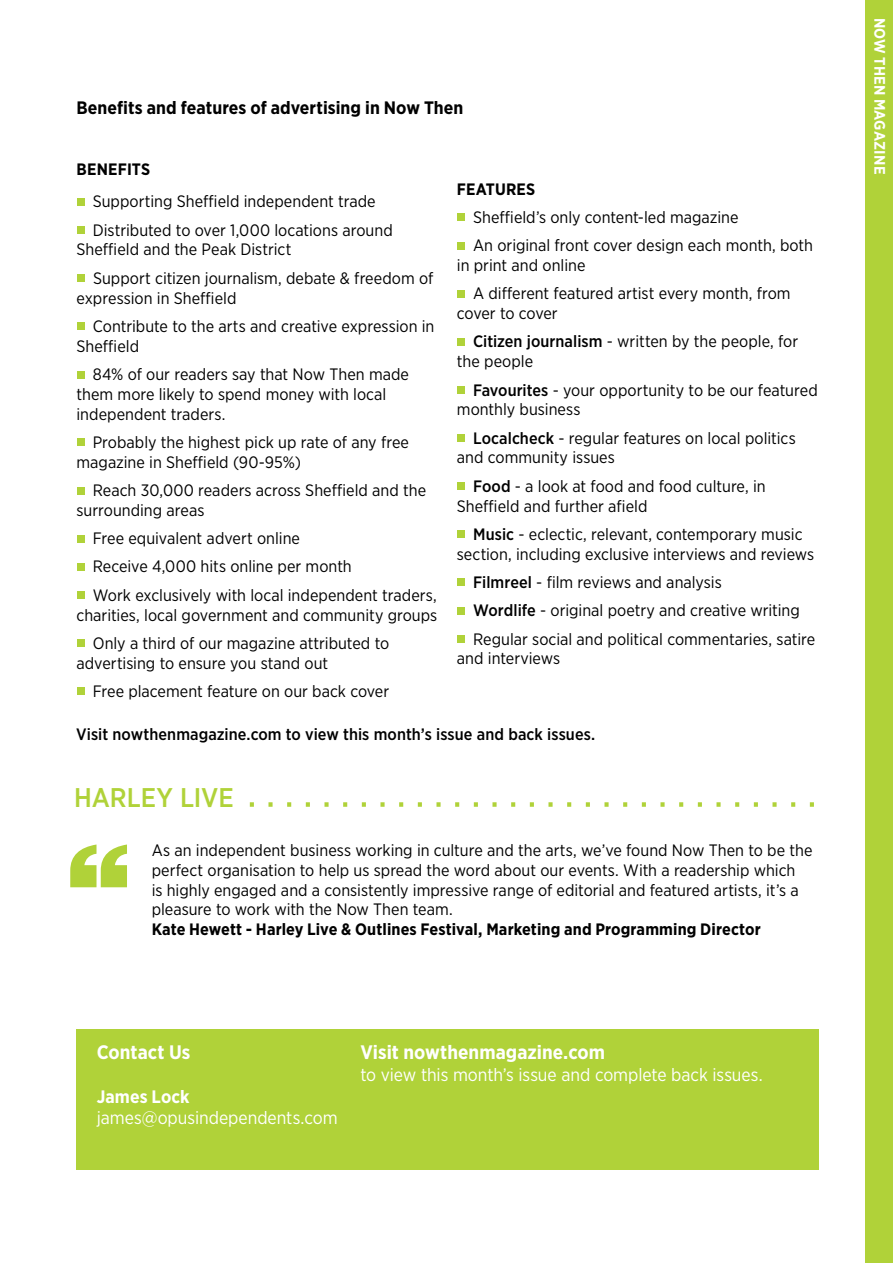
<style>
.page{position:relative;width:893px;height:1263px;background:#fff}
.page>*{position:absolute;margin:0;border:0;box-sizing:border-box;transform-origin:0 0}
.t1{font:500 27px "Gotham Narrow";color:#b0d239}
.t2{font:700 19.5px "Gotham Narrow";letter-spacing:.005em;color:#fff}
.t3{font:18px "Gotham Narrow";letter-spacing:-.005em;color:#fff}
.t4{font:700 18px "Gotham Narrow";letter-spacing:.005em;color:#000}
.t5{font:700 18px "Gotham Narrow";color:#fff}
.t6{font:16.5px/28.3px "Gotham Narrow";color:#000}
.t7{font:700 16.5px "Gotham Narrow";letter-spacing:.005em;color:#000}
.t8{font:500 16.5px "Gotham Narrow";letter-spacing:.005em;color:#000}
.t9{font:700 15.15px "Gotham Narrow";letter-spacing:.01em;color:#fff}
.s1{font-weight:500}
</style>
<div class="page">
<div style="left:77px;top:1029px;width:742px;height:140px;background:#b0d239"></div>
<div style="left:865px;top:0;width:28px;height:1263px;background:#b0d239"></div>
<div style="left:77px;top:198px;width:8px;height:8px;background:#b0d239"></div>
<div style="left:77px;top:226px;width:8px;height:8px;background:#b0d239"></div>
<div style="left:77px;top:274px;width:8px;height:8px;background:#b0d239"></div>
<div style="left:77px;top:322px;width:8px;height:8px;background:#b0d239"></div>
<div style="left:77px;top:370px;width:8px;height:8px;background:#b0d239"></div>
<div style="left:77px;top:438px;width:8px;height:8px;background:#b0d239"></div>
<div style="left:77px;top:486px;width:8px;height:8px;background:#b0d239"></div>
<div style="left:77px;top:535px;width:8px;height:8px;background:#b0d239"></div>
<div style="left:77px;top:563px;width:8px;height:8px;background:#b0d239"></div>
<div style="left:77px;top:591px;width:8px;height:8px;background:#b0d239"></div>
<div style="left:77px;top:639px;width:8px;height:8px;background:#b0d239"></div>
<div style="left:77px;top:687px;width:8px;height:8px;background:#b0d239"></div>
<div style="left:457px;top:213px;width:8px;height:8px;background:#b0d239"></div>
<div style="left:457px;top:242px;width:8px;height:8px;background:#b0d239"></div>
<div style="left:457px;top:290px;width:8px;height:8px;background:#b0d239"></div>
<div style="left:457px;top:338px;width:8px;height:8px;background:#b0d239"></div>
<div style="left:457px;top:386px;width:8px;height:8px;background:#b0d239"></div>
<div style="left:457px;top:434px;width:8px;height:8px;background:#b0d239"></div>
<div style="left:457px;top:482px;width:8px;height:8px;background:#b0d239"></div>
<div style="left:457px;top:530px;width:8px;height:8px;background:#b0d239"></div>
<div style="left:457px;top:578px;width:8px;height:8px;background:#b0d239"></div>
<div style="left:457px;top:607px;width:8px;height:8px;background:#b0d239"></div>
<div style="left:457px;top:635px;width:8px;height:8px;background:#b0d239"></div>
<svg style="left:70px;top:844px;width:57px;height:43px"></svg>
<svg style="left:250px;top:802px;width:564px;height:5px"></svg>
<p class="t4" style="left:77px;top:96px;width:388px">Benefits and features of advertising in Now Then</p>
<p class="t7" style="left:77px;top:158px;width:75px">BENEFITS</p>
<p class="t6" style="left:93px;top:187px;width:301px">Supporting Sheffield independent trade<br>Distributed to over 1,000 locations around</p>
<p class="t6" style="left:93px;top:235px;width:342px;text-indent:-17px">Sheffield and the Peak District<br>Support citizen journalism, debate &amp; freedom of</p>
<p class="t6" style="left:93px;top:283px;width:343px;text-indent:-16px">expression in Sheffield<br>Contribute to the arts and creative expression in</p>
<p class="t6" style="left:93px;top:331px;width:318px;text-indent:-16px">Sheffield<br>84% of our readers say that Now Then made</p>
<p class="t6" style="left:77px;top:384px;width:311px;line-height:19.8px">them more likely to spend money with local independent traders.</p>
<p class="t6" style="left:77px;top:432px;width:334px;line-height:19.8px;text-indent:16px">Probably the highest pick up rate of any free magazine in Sheffield (90-95%)</p>
<p class="t6" style="left:77px;top:480px;width:351px;line-height:19.8px;text-indent:16px">Reach 30,000 readers across Sheffield and the surrounding areas</p>
<p class="t6" style="left:93px;top:524px;width:345px">Free equivalent advert online<br>Receive 4,000 hits online per month<br>Work exclusively with local independent traders,</p>
<p class="t6" style="left:93px;top:600px;width:346px;text-indent:-16px">charities, local government and community groups<br>Only a third of our magazine attributed to</p>
<p class="t6" style="left:93px;top:648px;width:298px;text-indent:-16px">advertising to ensure you stand out<br>Free placement feature on our back cover</p>
<p class="t7" style="left:457px;top:178px;width:80px">FEATURES</p>
<p class="t6" style="left:473px;top:203px;width:341px">Sheffield’s only content-led magazine<br>An original front cover design each month, both</p>
<p class="t6" style="left:473px;top:251px;width:319px;text-indent:-16px">in print and online<br>A different featured artist every month, from</p>
<p class="t6" style="left:473px;top:299px;width:327px;text-indent:-16px">cover to cover<br><span class="s1">Citizen journalism</span> - written by the people, for</p>
<p class="t6" style="left:473px;top:347px;width:346px;text-indent:-16px">the people<br><span class="s1">Favourites</span> - your opportunity to be our featured</p>
<p class="t6" style="left:473px;top:395px;width:324px;text-indent:-16px">monthly business<br><span class="s1">Localcheck</span> - regular features on local politics</p>
<p class="t6" style="left:473px;top:443px;width:294px;text-indent:-16px">and community issues<br><span class="s1">Food</span> - a look at food and food culture, in</p>
<p class="t6" style="left:473px;top:491px;width:331px;text-indent:-16px">Sheffield and further afield<br><span class="s1">Music</span> - eclectic, relevant, contemporary music</p>
<p class="t6" style="left:473px;top:539px;width:344px;text-indent:-16px">section, including exclusive interviews and reviews <span class="s1">Filmreel</span> - film reviews and analysis<br><span class="s1">Wordlife</span> - original poetry and creative writing Regular social and political commentaries, satire</p>
<p class="t6" style="left:457px;top:644px;width:105px">and interviews</p>
<p class="t8" style="left:76px;top:723px;width:521px">Visit nowthenmagazine.com to view this month’s issue and back issues.</p>
<h1 class="t1" style="left:74px;top:781px;width:161px">HARLEY LIVE</h1>
<p class="t6" style="left:152px;top:840px;width:662px;line-height:19.8px">As an independent business working in culture and the arts, we’ve found Now Then to be the perfect organisation to help us spread the word about our events. With a readership which<br>is highly engaged and a consistently impressive range of editorial and featured artists, it’s a pleasure to work with the Now Then team.</p>
<p class="t7" style="left:152px;top:919px;width:611px">Kate Hewett - Harley Live &amp; Outlines Festival, Marketing and Programming Director</p>
<p class="t2" style="left:97px;top:1040px;width:95px">Contact Us</p>
<p class="t5" style="left:97px;top:1085px;width:94px">James Lock</p>
<p class="t3" style="left:97px;top:1107px;width:242px">james@opusindependents.com</p>
<p class="t2" style="left:360px;top:1040px;width:246px">Visit nowthenmagazine.com</p>
<p class="t3" style="left:360px;top:1063px;width:404px">to view this month’s issue and complete back issues.</p>
<p class="t9" style="left:889px;top:18px;width:158px;rotate:90deg">NOW THEN MAGAZINE</p>
</div>
